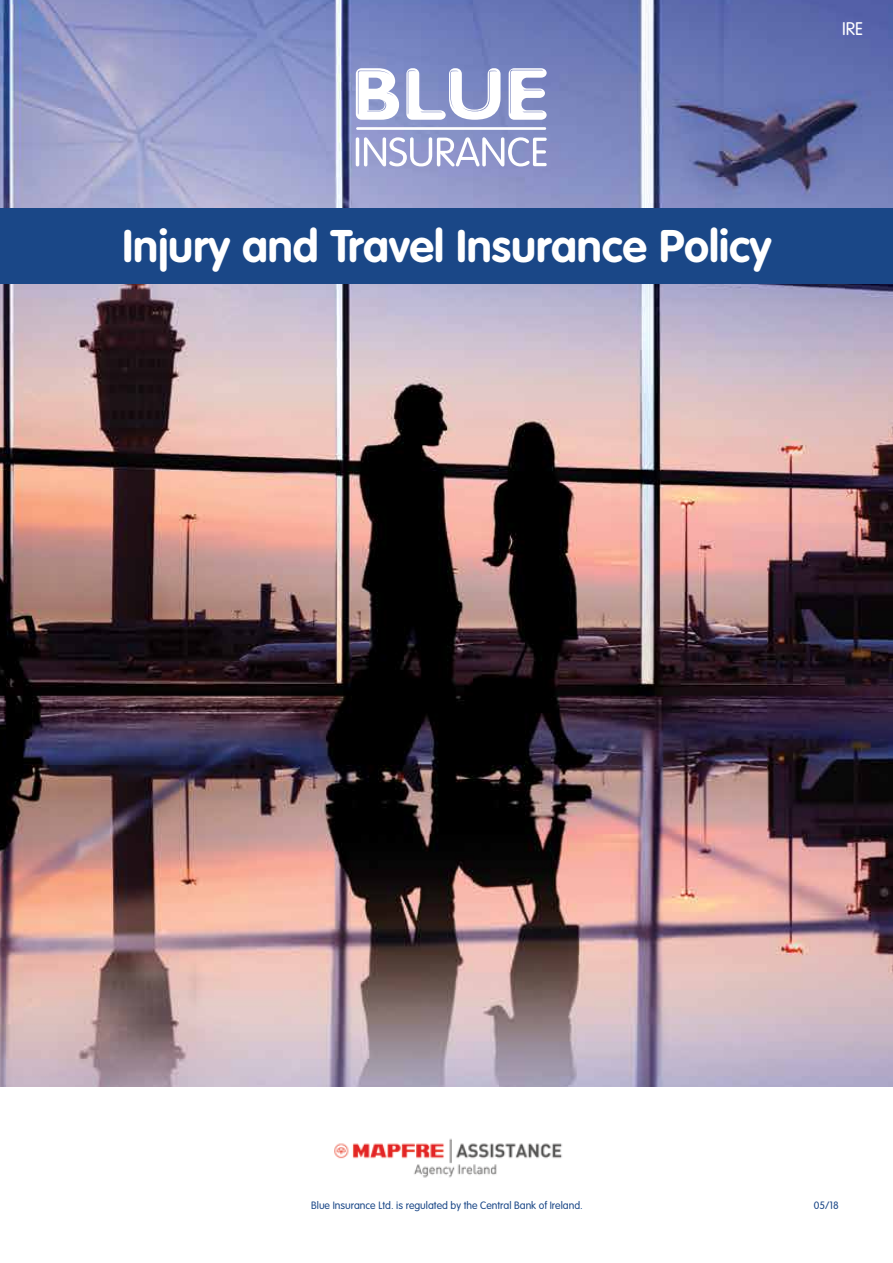
<style>
.page{position:relative;width:893px;height:1263px;background:#fff}
.page>*{position:absolute;margin:0;border:0;box-sizing:border-box;transform-origin:0 0}
.t1{font:700 45px "VAG Rounded Std";color:#fff}
.t2{font:300 18px "VAG Rounded Std";color:#fff}
.t3{font:300 10.5px "VAG Rounded Std";color:#1a4787}
</style>
<div class="page">
<img style="left:334px;top:1138px;width:228px;height:40px">
<img style="left:0;top:0;width:893px;height:1086px">
<div style="left:0;top:209px;width:893px;height:75px;background:#1a4787"></div>
<hr style="left:356px;top:137px;width:3px;height:29px;background:#fff;border-radius:2px">
<svg style="left:364px;top:137px;width:183px;height:29px"></svg>
<hr style="left:356px;top:127px;width:190px;height:3px;background:#fff">
<svg style="left:356px;top:68px;width:43px;height:52px"></svg>
<svg style="left:509px;top:68px;width:38px;height:52px"></svg>
<svg style="left:406px;top:68px;width:94px;height:52px"></svg>
<h2 class="t2" style="left:842px;top:19px;width:23px">IRE</h2>
<h1 class="t1" style="left:123px;top:220px;width:650px">Injury and Travel Insurance Policy</h1>
<p class="t3" style="left:311px;top:1199px;width:273px">Blue Insurance Ltd. is regulated by the Central Bank of Ireland.</p>
<p class="t3" style="left:814px;top:1199px;width:26px">05/18</p>
</div>
